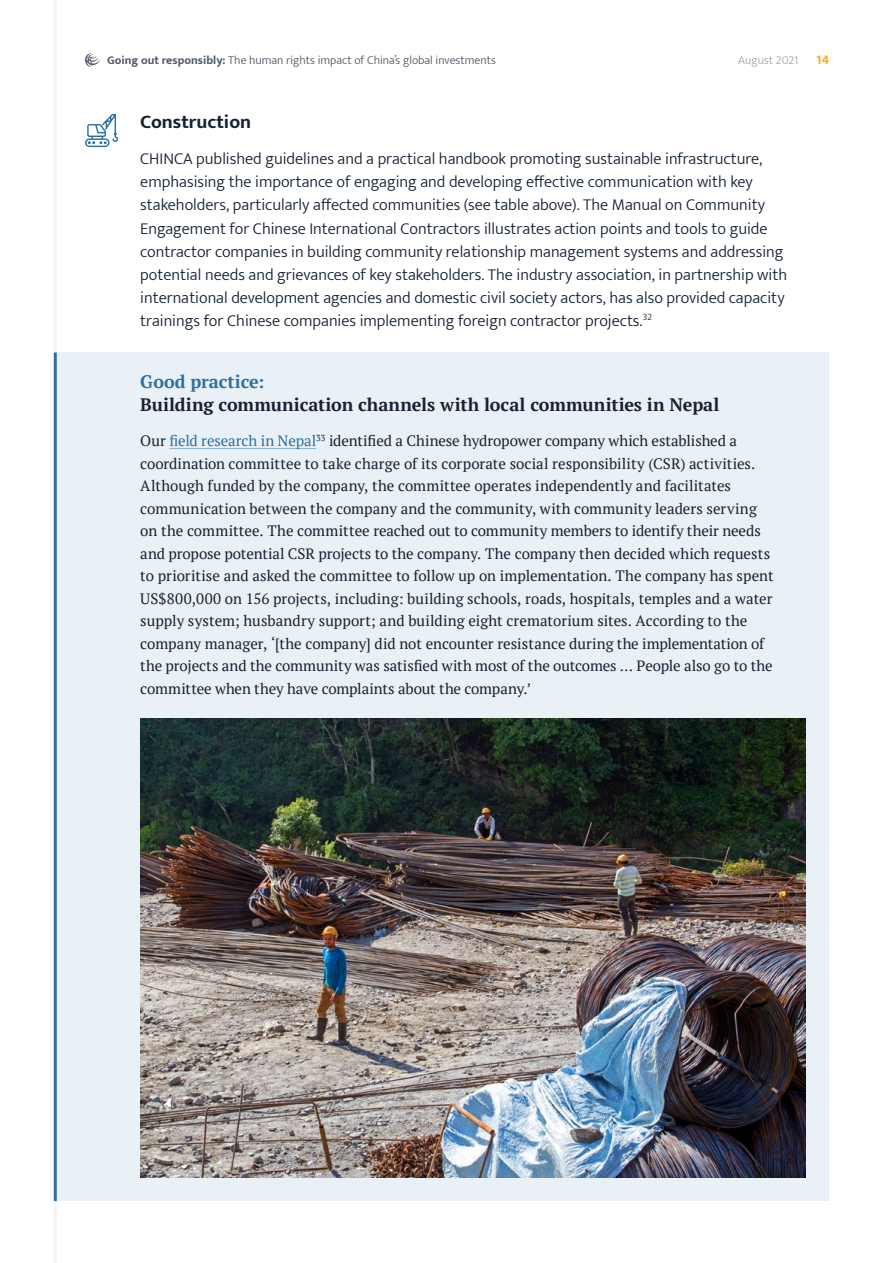
<style>
.page{position:relative;width:893px;height:1263px;background:#fff}
.page>*{position:absolute;margin:0;border:0;box-sizing:border-box;transform-origin:0 0}
.Tiny_title{font:700 19.5px "Mukta";color:#152234}
.Insight_Title{font:700 18px/23.4px "PT Serif";color:#152234}
.Body{font:300 16.5px/23.1px "Mukta";color:#152234}
.Insight{font:15px/22.5px "PT Serif";color:#152234}
.t1{font:700 13.5px "Mukta";color:#ffaa23}
.t2{font:300 12px "Mukta";color:#505967}
.t3{font:300 12px "Mukta";color:#a1a7ae}
.s1{font-weight:700}
.s2{color:#2e6fa1}
</style>
<div class="page">
<hr style="left:54px;top:0;width:3px;height:1263px;background:#f3f4f5">
<svg style="left:85px;top:53px;width:15px;height:14px"></svg>
<div style="left:55px;top:352px;width:774px;height:849px;background:#eaf1f6"></div>
<hr style="left:54px;top:352px;width:3px;height:849px;background:#2e6fa1">
<hr style="left:169px;top:448px;width:147px;height:1px;background:#96b7d0">
<img style="left:140px;top:718px;width:665px;height:459px">
<svg style="left:85px;top:114px;width:33px;height:33px"></svg>
<p class="t2" style="left:107px;top:53px;width:390px"><span class="s1">Going out responsibly:</span> The human rights impact of China’s global investments</p>
<p class="t3" style="left:738px;top:53px;width:62px">August 2021</p>
<p class="t1" style="left:816px;top:51px;width:15px">14</p>
<p class="Tiny_title" style="left:140px;top:110px;width:112px">Construction</p>
<p class="Body" style="left:140px;top:147px;width:648px">CHINCA published guidelines and a practical handbook promoting sustainable infrastructure, emphasising the importance of engaging and developing effective communication with key stakeholders, particularly affected communities (see table above). The Manual on Community Engagement for Chinese International Contractors illustrates action points and tools to guide contractor companies in building community relationship management systems and addressing potential needs and grievances of key stakeholders. The industry association, in partnership with international development agencies and domestic civil society actors, has also provided capacity trainings for Chinese companies implementing foreign contractor projects.<sup>32</sup></p>
<p class="Insight_Title" style="left:140px;top:369px;width:581px"><span class="s2">Good practice:<br></span>Building communication channels with local communities in Nepal</p>
<p class="Insight" style="left:140px;top:429px;width:635px">Our <span class="s2">field research in Nepal</span><sup>33</sup> identified a Chinese hydropower company which established a coordination committee to take charge of its corporate social responsibility (CSR) activities.<br>Although funded by the company, the committee operates independently and facilitates communication between the company and the community, with community leaders serving on the committee. The committee reached out to community members to identify their needs and propose potential CSR projects to the company. The company then decided which requests to prioritise and asked the committee to follow up on implementation. The company has spent US$800,000 on 156 projects, including: building schools, roads, hospitals, temples and a water supply system; husbandry support; and building eight crematorium sites. According to the company manager, ‘[the company] did not encounter resistance during the implementation of the projects and the community was satisfied with most of the outcomes … People also go to the committee when they have complaints about the company.’</p>
</div>
